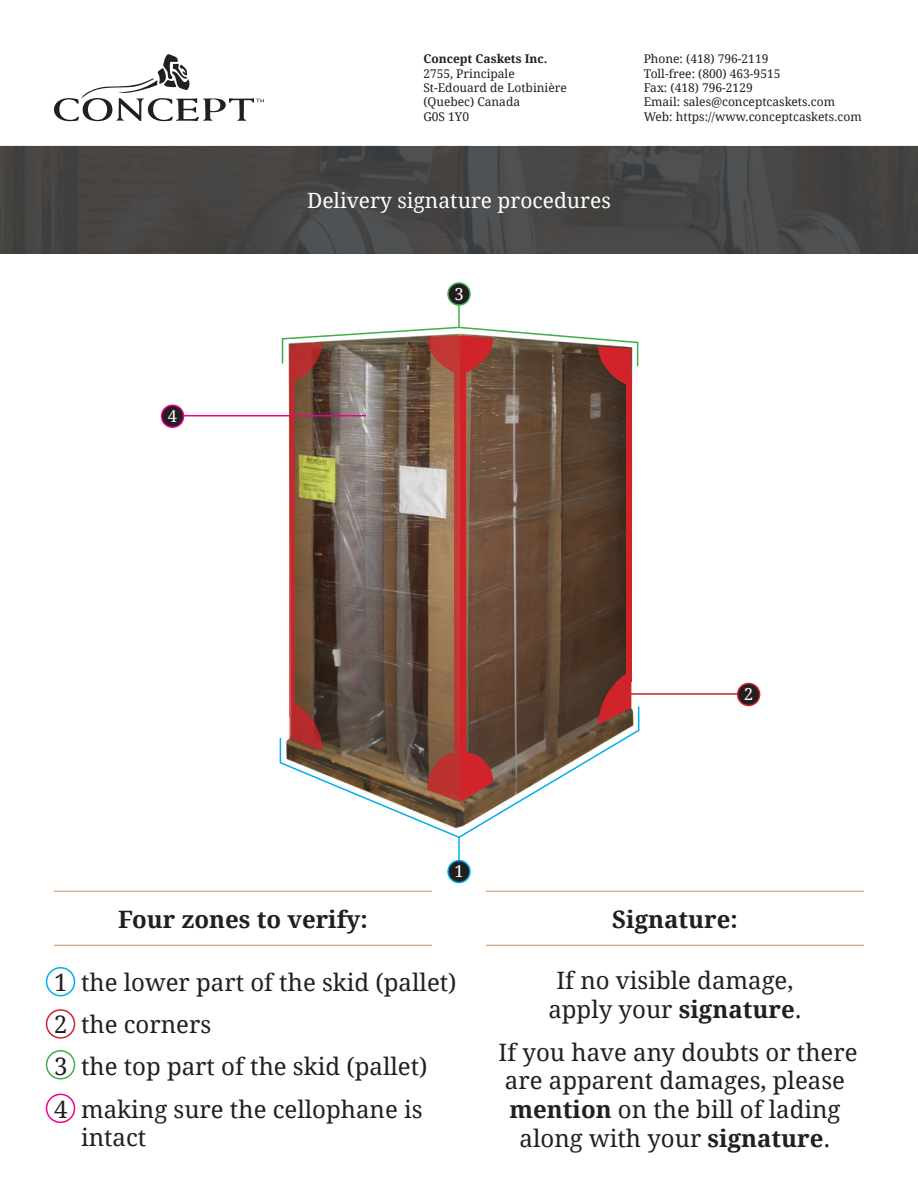
<style>
.page{position:relative;width:918px;height:1188px;background:#fff}
.page>*{position:absolute;margin:0;border:0;box-sizing:border-box;transform-origin:0 0}
.t1{font:24px/28.8px "Droid Serif";color:#231f20;text-align:center}
.t2{font:700 24px "Droid Serif";color:#231f20}
.t3{font:21px "Droid Serif";color:#fff}
.t4{font:16.5px "Droid Serif";color:#fff}
.t5{font:12px/14.4px "Droid Serif";color:#231f20}
.t6{font:700 12px "Droid Serif";color:#231f20}
.s1{font-weight:700}
</style>
<div class="page">
<img style="left:0;top:146px;width:918px;height:108px">
<svg style="left:54px;top:54px;width:210px;height:68px"></svg>
<hr style="left:54px;top:891px;width:378px;height:1px;background:#cb9263">
<hr style="left:54px;top:945px;width:378px;height:1px;background:#cb9263">
<hr style="left:486px;top:891px;width:378px;height:1px;background:#cb9263">
<hr style="left:486px;top:945px;width:378px;height:1px;background:#cb9263">
<img style="left:280px;top:387px;width:353px;height:318px">
<svg style="left:279px;top:705px;width:361px;height:133px"></svg>
<hr style="left:458px;top:837px;width:2px;height:35px;background:#00aeef">
<hr style="left:458px;top:293px;width:2px;height:35px;background:#40ae49">
<div style="left:448px;top:861px;width:22px;height:22px;background:#231f20;border-radius:50%"></div>
<div style="left:447px;top:860px;width:24px;height:23px;border:2px solid #00aeef;border-radius:50%"></div>
<div style="left:448px;top:283px;width:22px;height:22px;background:#231f20;border-radius:50%"></div>
<div style="left:447px;top:282px;width:24px;height:24px;border:2px solid #40ae49;border-radius:50%"></div>
<svg style="left:598px;top:671px;width:33px;height:54px;background:#922e2a"></svg>
<hr style="left:173px;top:415px;width:193px;height:1px;background:#ed028c">
<hr style="left:624px;top:693px;width:125px;height:2px;background:#d1232a">
<div style="left:738px;top:684px;width:22px;height:21px;background:#231f20;border-radius:50%"></div>
<div style="left:737px;top:683px;width:23px;height:23px;border:2px solid #d1232a;border-radius:50%"></div>
<div style="left:162px;top:405px;width:22px;height:22px;background:#231f20;border-radius:50%"></div>
<div style="left:161px;top:405px;width:23px;height:23px;border:2px solid #ed028c;border-radius:50%"></div>
<div style="left:46px;top:967px;width:29px;height:29px;border:2px solid #00aeef;border-radius:50%"></div>
<div style="left:46px;top:1009px;width:29px;height:30px;border:2px solid #d1232a;border-radius:50%"></div>
<div style="left:46px;top:1050px;width:29px;height:30px;border:2px solid #40ae49;border-radius:50%"></div>
<div style="left:46px;top:1094px;width:29px;height:29px;border:2px solid #ed028c;border-radius:50%"></div>
<div style="left:626px;top:375px;width:5px;height:307px;background:#d1232a"></div>
<div style="left:460px;top:367px;width:6px;height:400px;background:#d1232a"></div>
<svg style="left:426px;top:749px;width:68px;height:53px;background:#a73a33"></svg>
<svg style="left:289px;top:701px;width:33px;height:50px;background:#8c372e"></svg>
<svg style="left:281px;top:326px;width:358px;height:61px"></svg>
<div style="left:455px;top:367px;width:5px;height:400px;background:#c43b37"></div>
<svg style="left:289px;top:367px;width:6px;height:350px;background:#bd3535"></svg>
<p class="t4" style="left:168px;top:406px;width:11px">4</p>
<p class="t6" style="left:423px;top:52px;width:126px">Concept Caskets Inc.</p>
<p class="t5" style="left:423px;top:66px;width:145px">2755, Principale<br>St-Edouard de Lotbinière (Quebec) Canada<br>G0S 1Y0</p>
<p class="t3" style="left:307px;top:188px;width:305px">Delivery signature procedures</p>
<p class="t4" style="left:454px;top:285px;width:11px">3</p>
<p class="t5" style="left:644px;top:52px;width:220px">Phone: (418) 796-2119<br>Toll-free: (800) 463-9515<br>Fax: (418) 796-2129<br>Email: sales@conceptcaskets.com<br>Web: https://www.conceptcaskets.com</p>
<p class="t4" style="left:454px;top:862px;width:11px">1</p>
<p class="t4" style="left:744px;top:684px;width:11px">2</p>
<p class="t2" style="left:118px;top:905px;width:251px">Four zones to verify:</p>
<p class="t1" style="left:54px;top:968px;width:404px">1. the lower part of the skid (pallet)</p>
<p class="t1" style="left:54px;top:1010px;width:159px">2. the corners</p>
<p class="t1" style="left:54px;top:1053px;width:375px">3. the top part of the skid (pallet)</p>
<p class="t1" style="left:81px;top:1095px;width:343px;text-align:left;text-indent:-27px">4. making sure the cellophane is intact</p>
<p class="t2" style="left:612px;top:905px;width:127px">Signature:</p>
<p class="t1" style="left:548px;top:967px;width:255px">If no visible damage, apply your <span class="s1">signature</span>.</p>
<p class="t1" style="left:499px;top:1038px;width:360px">If you have any doubts or there are apparent damages, please <span class="s1">mention</span> on the bill of lading along with your <span class="s1">signature</span>.</p>
</div>
